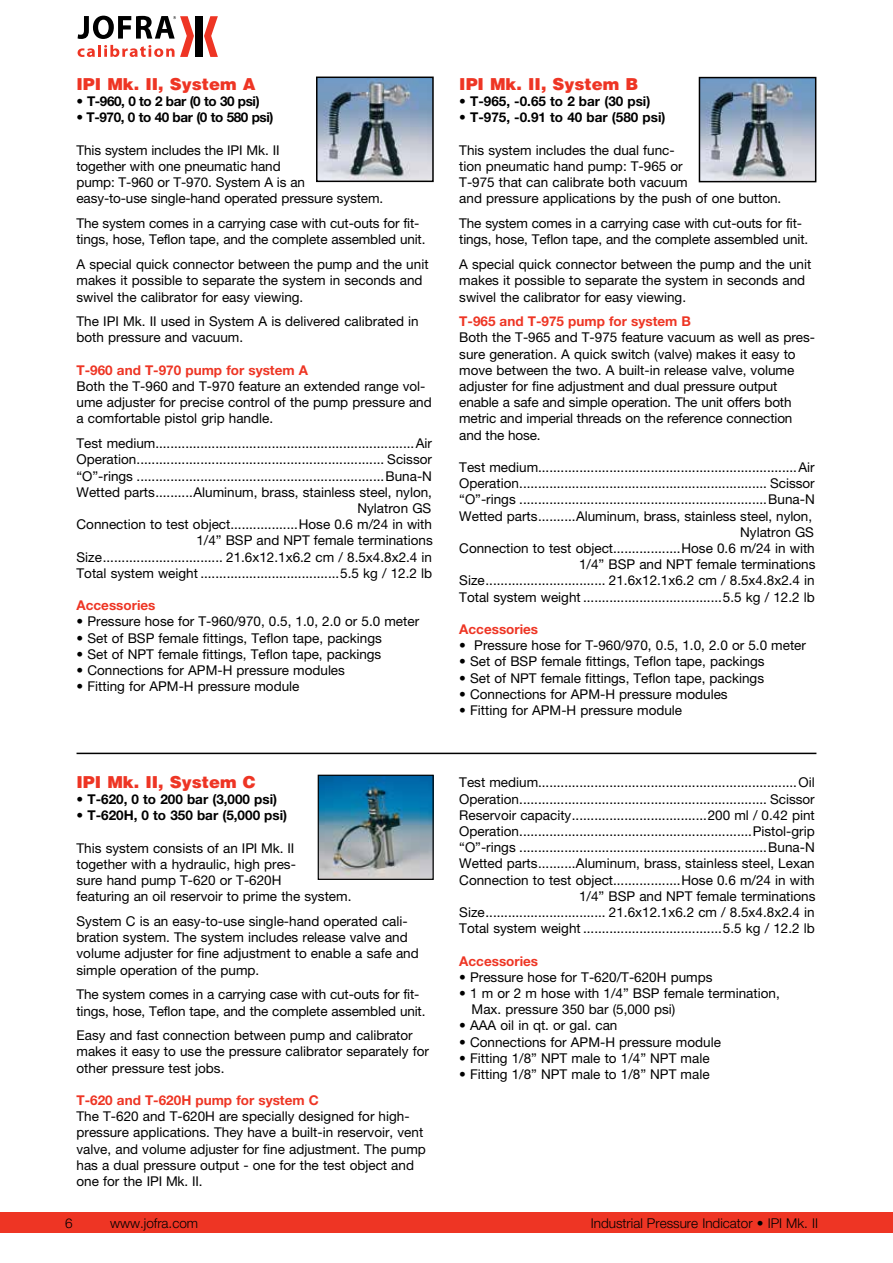
<style>
.page{position:relative;width:893px;height:1263px;background:#fff}
.page>*{position:absolute;margin:0;border:0;box-sizing:border-box;transform-origin:0 0}
.t1{font:900 16.5px "Helvetica";color:#ee3524}
.t2{font:13.5px/16.2px "Helvetica Neue";color:#000}
.t3{font:700 13.5px "Helvetica Neue";color:#ee3524}
.t4{font:700 13.5px "Helvetica Neue";color:#000}
.t5{font:300 13.5px "Helvetica Neue";color:#000}
.t6{font:700 13.5px "Helvetica Neue";letter-spacing:-.03em;color:#000}
</style>
<div class="page">
<div style="left:0;top:1212px;width:893px;height:21px;background:#ee3524"></div>
<div style="left:195px;top:16px;width:8px;height:41px;background:#000"></div>
<svg style="left:204px;top:16px;width:14px;height:41px"></svg>
<svg style="left:78px;top:16px;width:116px;height:41px"></svg>
<img style="left:320px;top:777px;width:112px;height:101px">
<div style="left:318px;top:775px;width:116px;height:105px;border:1px solid #000"></div>
<img style="left:319px;top:80px;width:112px;height:99px">
<div style="left:316px;top:77px;width:118px;height:105px;border:2px solid #000"></div>
<img style="left:702px;top:80px;width:111px;height:99px">
<div style="left:699px;top:77px;width:117px;height:105px;border:2px solid #000"></div>
<hr style="left:77px;top:753px;width:739px;height:1px;background:#000">
<p class="t1" style="left:77px;top:73px;width:181px">IPI Mk. II, System A</p>
<p class="t6" style="left:77px;top:93px;width:185px">• T-960, 0 to 2 bar (0 to 30 psi)</p>
<p class="t6" style="left:77px;top:109px;width:198px">• T-970, 0 to 40 bar (0 to 580 psi)</p>
<p class="t2" style="left:77px;top:142px;width:308px">This system includes the IPI Mk. II<br>together with one pneumatic hand<br>pump: T-960 or T-970. System A is an<br>easy-to-use single-hand operated pressure system.</p>
<p class="t2" style="left:77px;top:215px;width:350px">The system comes in a carrying case with cut-outs for fit&shy;tings, hose, Teflon tape, and the complete assembled unit.</p>
<p class="t2" style="left:77px;top:256px;width:354px">A special quick connector between the pump and the unit makes it possible to separate the system in seconds and swivel the calibrator for easy viewing.</p>
<p class="t2" style="left:77px;top:313px;width:344px">The IPI Mk. II used in System A is delivered calibrated in both pressure and vacuum.</p>
<p class="t3" style="left:77px;top:362px;width:233px">T-960 and T-970 pump for system A</p>
<p class="t2" style="left:77px;top:378px;width:357px">Both the T-960 and T-970 feature an extended range vol&shy;ume adjuster for precise control of the pump pressure and a comfortable pistol grip handle.</p>
<p class="t2" style="left:77px;top:435px;width:358px;text-align:right">Test medium.....................................................................Air Operation.................................................................. Scissor “O”-rings ..................................................................Buna-N Wetted parts..........Aluminum, brass, stainless steel, nylon, Nylatron GS<br>Connection to test object..................Hose 0.6 m/24 in with 1/4” BSP and NPT female terminations Size................................ 21.6x12.1x6.2 cm / 8.5x4.8x2.4 in Total system weight .....................................5.5 kg / 12.2 lb</p>
<p class="t3" style="left:77px;top:597px;width:80px">Accessories</p>
<p class="t2" style="left:77px;top:613px;width:344px">• Pressure hose for T-960/970, 0.5, 1.0, 2.0 or 5.0 meter</p>
<p class="t2" style="left:77px;top:629px;width:307px">• Set of BSP female fittings, Teflon tape, packings</p>
<p class="t2" style="left:77px;top:646px;width:306px">• Set of NPT female fittings, Teflon tape, packings</p>
<p class="t2" style="left:77px;top:662px;width:270px">• Connections for APM-H pressure modules</p>
<p class="t2" style="left:77px;top:678px;width:224px">• Fitting for APM-H pressure module</p>
<p class="t1" style="left:77px;top:771px;width:181px">IPI Mk. II, System C</p>
<p class="t4" style="left:77px;top:791px;width:202px">• T-620, 0 to 200 bar (3,000 psi)</p>
<p class="t4" style="left:77px;top:807px;width:212px">• T-620H, 0 to 350 bar (5,000 psi)</p>
<p class="t2" style="left:77px;top:840px;width:276px">This system consists of an IPI Mk. II<br>together with a hydraulic, high pres-<br>sure hand pump T-620 or T-620H<br>featuring an oil reservoir to prime the system.</p>
<p class="t2" style="left:77px;top:913px;width:344px">System C is an easy-to-use single-hand operated cali&shy;bration system. The system includes release valve and volume adjuster for fine adjustment to enable a safe and simple operation of the pump.</p>
<p class="t2" style="left:77px;top:986px;width:350px">The system comes in a carrying case with cut-outs for fit&shy;tings, hose, Teflon tape, and the complete assembled unit.</p>
<p class="t2" style="left:77px;top:1027px;width:354px">Easy and fast connection between pump and calibrator makes it easy to use the pressure calibrator separately for other pressure test jobs.</p>
<p class="t3" style="left:77px;top:1092px;width:244px">T-620 and T-620H pump for system C</p>
<p class="t2" style="left:77px;top:1108px;width:351px">The T-620 and T-620H are specially designed for high&shy;pressure applications. They have a built-in reservoir, vent valve, and volume adjuster for fine adjustment. The pump has a dual pressure output - one for the test object and one for the IPI Mk. II.</p>
<p class="t1" style="left:459px;top:73px;width:181px">IPI Mk. II, System B</p>
<p class="t4" style="left:459px;top:93px;width:193px">• T-965, -0.65 to 2 bar (30 psi)</p>
<p class="t4" style="left:459px;top:109px;width:208px">• T-975, -0.91 to 40 bar (580 psi)</p>
<p class="t2" style="left:459px;top:142px;width:324px">This system includes the dual func-<br>tion pneumatic hand pump: T-965 or<br>T-975 that can calibrate both vacuum<br>and pressure applications by the push of one button.</p>
<p class="t2" style="left:459px;top:215px;width:350px">The system comes in a carrying case with cut-outs for fit&shy;tings, hose, Teflon tape, and the complete assembled unit.</p>
<p class="t2" style="left:459px;top:256px;width:354px">A special quick connector between the pump and the unit makes it possible to separate the system in seconds and swivel the calibrator for easy viewing.</p>
<p class="t3" style="left:459px;top:313px;width:233px">T-965 and T-975 pump for system B</p>
<p class="t2" style="left:459px;top:329px;width:357px">Both the T-965 and T-975 feature vacuum as well as pres&shy;sure generation. A quick switch (valve) makes it easy to move between the two. A built-in release valve, volume adjuster for fine adjustment and dual pressure output enable a safe and simple operation. The unit offers both metric and imperial threads on the reference connection and the hose.</p>
<p class="t2" style="left:459px;top:459px;width:358px;text-align:right">Test medium.....................................................................Air Operation.................................................................. Scissor “O”-rings ..................................................................Buna-N Wetted parts..........Aluminum, brass, stainless steel, nylon, Nylatron GS<br>Connection to test object..................Hose 0.6 m/24 in with 1/4” BSP and NPT female terminations Size................................ 21.6x12.1x6.2 cm / 8.5x4.8x2.4 in Total system weight .....................................5.5 kg / 12.2 lb</p>
<p class="t3" style="left:459px;top:621px;width:80px">Accessories</p>
<p class="t2" style="left:459px;top:637px;width:348px">• Pressure hose for T-960/970, 0.5, 1.0, 2.0 or 5.0 meter</p>
<p class="t2" style="left:459px;top:653px;width:307px">• Set of BSP female fittings, Teflon tape, packings</p>
<p class="t2" style="left:459px;top:669px;width:306px">• Set of NPT female fittings, Teflon tape, packings</p>
<p class="t2" style="left:459px;top:686px;width:270px">• Connections for APM-H pressure modules</p>
<p class="t2" style="left:459px;top:702px;width:224px">• Fitting for APM-H pressure module</p>
<p class="t2" style="left:459px;top:774px;width:358px;text-align:right">Test medium.....................................................................Oil Operation.................................................................. Scissor Reservoir capacity....................................200 ml / 0.42 pint Operation..............................................................Pistol-grip “O”-rings ..................................................................Buna-N Wetted parts..........Aluminum, brass, stainless steel, Lexan Connection to test object..................Hose 0.6 m/24 in with 1/4” BSP and NPT female terminations Size................................ 21.6x12.1x6.2 cm / 8.5x4.8x2.4 in Total system weight .....................................5.5 kg / 12.2 lb</p>
<p class="t3" style="left:459px;top:952px;width:80px">Accessories</p>
<p class="t2" style="left:459px;top:969px;width:255px">• Pressure hose for T-620/T-620H pumps</p>
<p class="t2" style="left:472px;top:985px;width:310px;text-indent:-12px">• 1 m or 2 m hose with 1/4” BSP female termination,<br>Max. pressure 350 bar (5,000 psi)</p>
<p class="t2" style="left:459px;top:1017px;width:160px">• AAA oil in qt. or gal. can</p>
<p class="t2" style="left:459px;top:1033px;width:263px">• Connections for APM-H pressure module</p>
<p class="t2" style="left:459px;top:1050px;width:252px">• Fitting 1/8” NPT male to 1/4” NPT male</p>
<p class="t2" style="left:459px;top:1066px;width:252px">• Fitting 1/8” NPT male to 1/8” NPT male</p>
<p class="t5" style="left:65px;top:1215px;width:9px">6</p>
<p class="t5" style="left:110px;top:1215px;width:90px">www.jofra.com</p>
<p class="t5" style="left:591px;top:1215px;width:229px">Industrial Pressure Indicator • IPI Mk. II</p>
</div>
